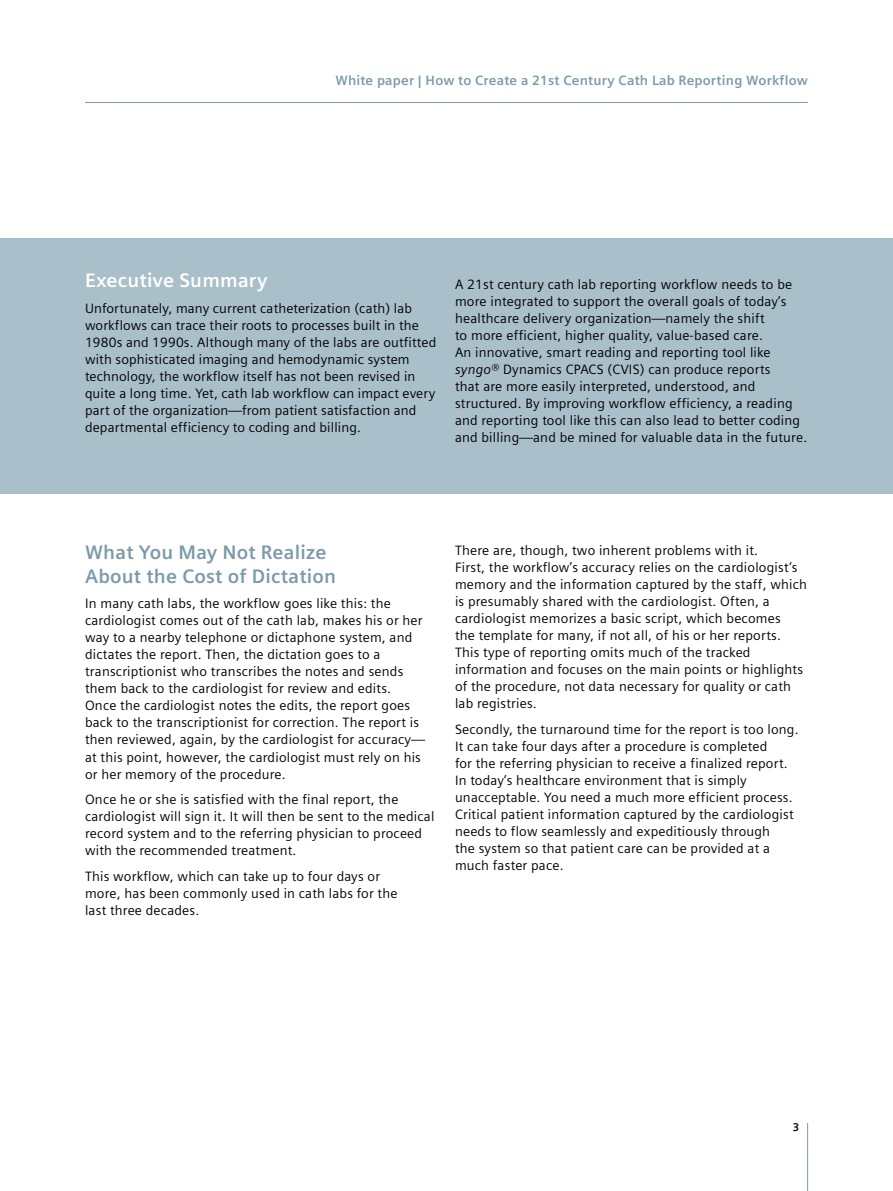
<style>
.page{position:relative;width:893px;height:1191px;background:#fff}
.page>*{position:absolute;margin:0;border:0;box-sizing:border-box;transform-origin:0 0}
.t1{font:700 19.5px/23.4px "Siemens Sans";letter-spacing:.01em;color:#7b9aa9}
.t2{font:700 19.5px "Siemens Sans";letter-spacing:.01em;color:#fff}
.t3{font:13.5px/17px "Siemens Sans";letter-spacing:.015em;color:#000}
.t4{font:700 13.5px "Siemens Sans";letter-spacing:.015em;color:#7b9aa9}
.t5{font:700 11.25px "Siemens Sans";color:#000}
.s1{font-style:italic}
</style>
<div class="page">
<hr style="left:807px;top:1123px;width:1px;height:68px;background:#7b9aa9">
<hr style="left:85px;top:102px;width:723px;height:1px;background:#7b9aa9">
<div style="left:0;top:238px;width:893px;height:255px;background:#a9bfca"></div>
<p class="t4" style="left:335px;top:73px;width:474px">White paper | How to Create a 21st Century Cath Lab Reporting Workflow</p>
<h1 class="t2" style="left:85px;top:269px;width:184px">Executive Summary</h1>
<p class="t3" style="left:85px;top:300px;width:353px">Unfortunately, many current catheterization (cath) lab workflows can trace their roots to processes built in the 1980s and 1990s. Although many of the labs are outfitted with sophisticated imaging and hemodynamic system technology, the workflow itself has not been revised in quite a long time. Yet, cath lab workflow can impact every part of the organization—from patient satisfaction and departmental efficiency to coding and billing.</p>
<p class="t3" style="left:455px;top:276px;width:354px">A 21st century cath lab reporting workflow needs to be more integrated to support the overall goals of today’s healthcare delivery organization—namely the shift<br>to more efficient, higher quality, value-based care.<br>An innovative, smart reading and reporting tool like <span class="s1">syngo</span>® Dynamics CPACS (CVIS) can produce reports<br>that are more easily interpreted, understood, and structured. By improving workflow efficiency, a reading and reporting tool like this can also lead to better coding and billing—and be mined for valuable data in the future.</p>
<h1 class="t1" style="left:85px;top:541px;width:253px">What You May Not Realize<br>About the Cost of Dictation</h1>
<p class="t3" style="left:85px;top:595px;width:341px">In many cath labs, the workflow goes like this: the cardiologist comes out of the cath lab, makes his or her way to a nearby telephone or dictaphone system, and dictates the report. Then, the dictation goes to a transcriptionist who transcribes the notes and sends them back to the cardiologist for review and edits.<br>Once the cardiologist notes the edits, the report goes back to the transcriptionist for correction. The report is then reviewed, again, by the cardiologist for accuracy— at this point, however, the cardiologist must rely on his or her memory of the procedure.</p>
<p class="t3" style="left:85px;top:791px;width:351px">Once he or she is satisfied with the final report, the cardiologist will sign it. It will then be sent to the medical record system and to the referring physician to proceed with the recommended treatment.</p>
<p class="t3" style="left:85px;top:867px;width:314px">This workflow, which can take up to four days or more, has been commonly used in cath labs for the last three decades.</p>
<p class="t3" style="left:455px;top:542px;width:353px">There are, though, two inherent problems with it.<br>First, the workflow’s accuracy relies on the cardiologist’s memory and the information captured by the staff, which is presumably shared with the cardiologist. Often, a cardiologist memorizes a basic script, which becomes<br>the template for many, if not all, of his or her reports.<br>This type of reporting omits much of the tracked information and focuses on the main points or highlights of the procedure, not data necessary for quality or cath lab registries.</p>
<p class="t3" style="left:455px;top:720px;width:345px">Secondly, the turnaround time for the report is too long.<br>It can take four days after a procedure is completed<br>for the referring physician to receive a finalized report.<br>In today’s healthcare environment that is simply unacceptable. You need a much more efficient process.<br>Critical patient information captured by the cardiologist needs to flow seamlessly and expeditiously through<br>the system so that patient care can be provided at a much faster pace.</p>
<p class="t5" style="left:793px;top:1120px;width:8px">3</p>
</div>
